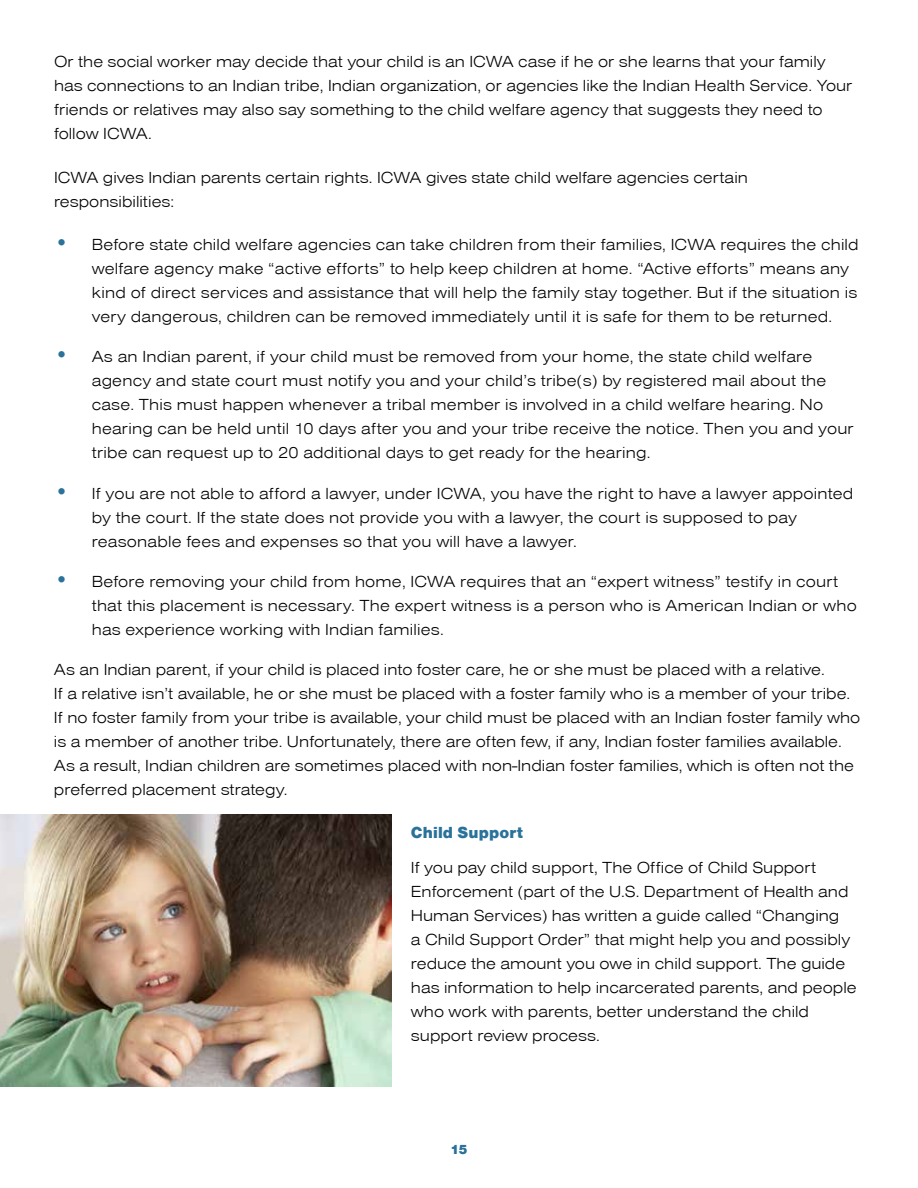
<style>
.page{position:relative;width:918px;height:1188px;background:#fff}
.page>*{position:absolute;margin:0;border:0;box-sizing:border-box;transform-origin:0 0}
.t1{font:16.5px/24px "Nimbus Sans Becker T Lig Ext";color:#000}
.t2{font:16.5px "Nimbus Sans Becker D Bla";letter-spacing:.01em;color:#2a729a}
.t3{font:13.5px "Nimbus Sans Becker D Bla";color:#2a729a}
.s1{font-family:"Nimbus Sans Becker D Bla";font-size:22.5px;color:#2a729a}
</style>
<div class="page">
<img style="left:0;top:814px;width:392px;height:272px">
<p class="t1" style="left:54px;top:50px;width:800px">Or the social worker may decide that your child is an ICWA case if he or she learns that your family has connections to an Indian tribe, Indian organization, or agencies like the Indian Health Service. Your friends or relatives may also say something to the child welfare agency that suggests they need to follow ICWA.</p>
<p class="t1" style="left:54px;top:166px;width:696px">ICWA gives Indian parents certain rights. ICWA gives state child welfare agencies certain responsibilities:</p>
<p class="t1" style="left:92px;top:233px;width:768px;text-indent:-38px"><span class="s1">•</span> Before state child welfare agencies can take children from their families, ICWA requires the child welfare agency make “active efforts” to help keep children at home. “Active efforts” means any kind of direct services and assistance that will help the family stay together. But if the situation is very dangerous, children can be removed immediately until it is safe for them to be returned.</p>
<p class="t1" style="left:92px;top:345px;width:764px;text-indent:-38px"><span class="s1">•</span> As an Indian parent, if your child must be removed from your home, the state child welfare agency and state court must notify you and your child’s tribe(s) by registered mail about the case. This must happen whenever a tribal member is involved in a child welfare hearing. No hearing can be held until 10 days after you and your tribe receive the notice. Then you and your tribe can request up to 20 additional days to get ready for the hearing.</p>
<p class="t1" style="left:92px;top:481px;width:763px;text-indent:-38px"><span class="s1">•</span> If you are not able to afford a lawyer, under ICWA, you have the right to have a lawyer appointed by the court. If the state does not provide you with a lawyer, the court is supposed to pay reasonable fees and expenses so that you will have a lawyer.</p>
<p class="t1" style="left:92px;top:570px;width:767px;text-indent:-38px"><span class="s1">•</span> Before removing your child from home, ICWA requires that an “expert witness” testify in court that this placement is necessary. The expert witness is a person who is American Indian or who has experience working with Indian families.</p>
<p class="t1" style="left:54px;top:658px;width:808px">As an Indian parent, if your child is placed into foster care, he or she must be placed with a relative.<br>If a relative isn’t available, he or she must be placed with a foster family who is a member of your tribe.<br>If no foster family from your tribe is available, your child must be placed with an Indian foster family who is a member of another tribe. Unfortunately, there are often few, if any, Indian foster families available.<br>As a result, Indian children are sometimes placed with non-Indian foster families, which is often not the preferred placement strategy.</p>
<p class="t2" style="left:411px;top:823px;width:114px">Child Support</p>
<p class="t1" style="left:411px;top:856px;width:447px">If you pay child support, The Office of Child Support Enforcement (part of the U.S. Department of Health and Human Services) has written a guide called “Changing<br>a Child Support Order” that might help you and possibly reduce the amount you owe in child support. The guide has information to help incarcerated parents, and people who work with parents, better understand the child support review process.</p>
<p class="t3" style="left:450px;top:1142px;width:19px">15</p>
</div>
